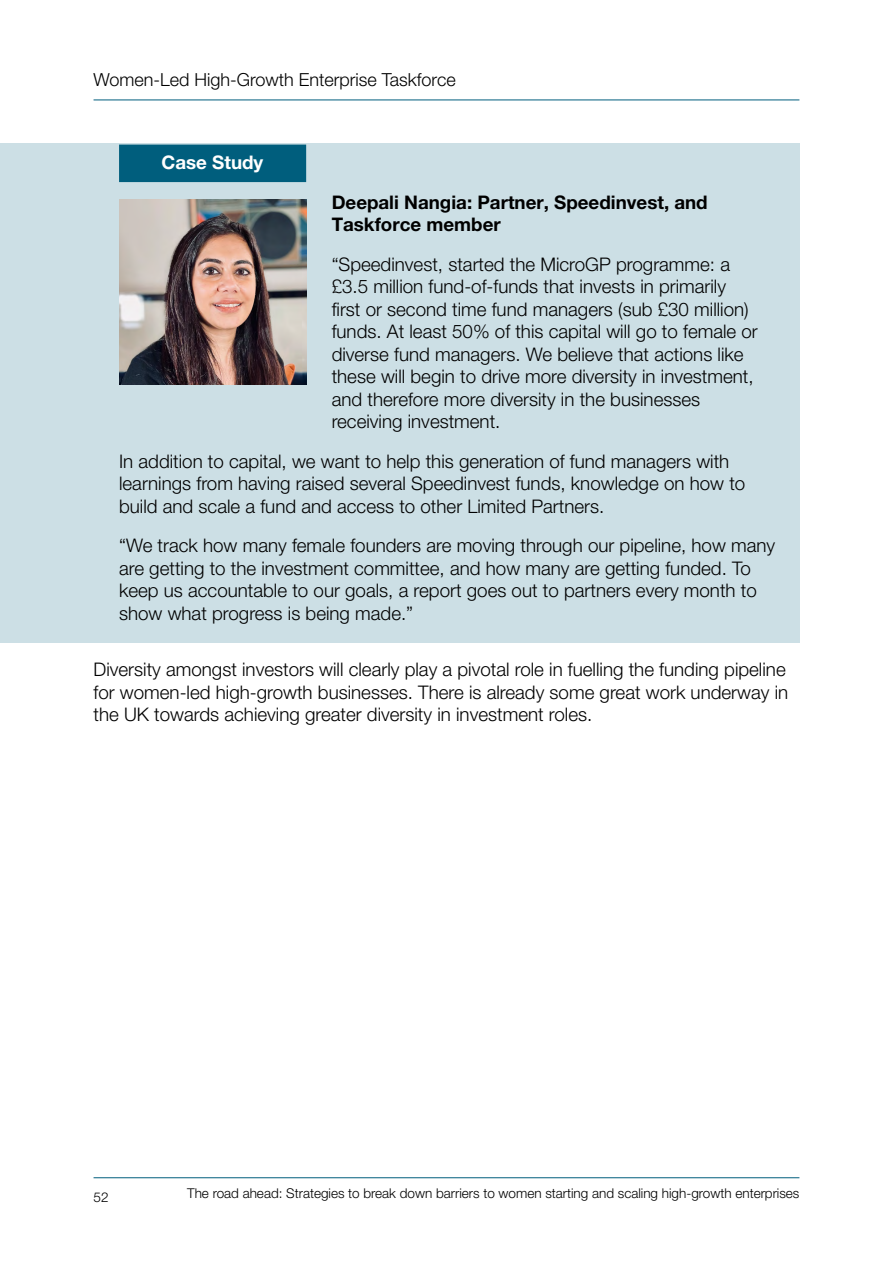
<style>
.page{position:relative;width:893px;height:1263px;background:#fff}
.page>*{position:absolute;margin:0;border:0;box-sizing:border-box;transform-origin:0 0}
.Case_Study_text_Left{font:300 18.75px/22.5px "Helvetica Neue LT Pro";color:#000}
.Case_Study_text_last_Left{font:300 18.75px/22.5px "Helvetica Neue LT Pro";color:#000}
.Body_Copy_greps{font:300 18.75px/22.5px "Helvetica Neue LT Pro";color:#000}
.Case_Study_tint_heading_Left{font:700 18.75px/22.5px "Helvetica Neue LT Pro";color:#000}
.Case_study_heading_Left{font:700 18.75px "Helvetica Neue LT Pro";color:#fff}
.t1{font:300 18px "Helvetica Neue LT Pro";color:#000}
.t2{font:300 13.5px "Helvetica Neue LT Pro";color:#000}
</style>
<div class="page">
<hr style="left:94px;top:100px;width:705px;height:1px;background:#005e7d">
<hr style="left:94px;top:1177px;width:705px;height:1px;background:#005e7d">
<div style="left:0;top:143px;width:799px;height:49px;background:#ccdfe5"></div>
<div style="left:119px;top:145px;width:187px;height:37px;background:#005e7d"></div>
<div style="left:0;top:183px;width:799px;height:66px;background:#ccdfe5"></div>
<div style="left:0;top:245px;width:799px;height:201px;background:#ccdfe5"></div>
<div style="left:0;top:442px;width:799px;height:89px;background:#ccdfe5"></div>
<div style="left:0;top:526px;width:799px;height:116px;background:#ccdfe5"></div>
<img style="left:119px;top:200px;width:187px;height:185px">
<p class="t1" style="left:94px;top:68px;width:364px">Women-Led High-Growth Enterprise Taskforce</p>
<p class="Case_study_heading_Left" style="left:162px;top:151px;width:103px">Case Study</p>
<p class="Case_Study_tint_heading_Left" style="left:332px;top:190px;width:378px">Deepali Nangia: Partner, Speedinvest, and<br>Taskforce member</p>
<p class="Case_Study_text_Left" style="left:332px;top:253px;width:428px">“Speedinvest, started the MicroGP programme: a £3.5 million fund-of-funds that invests in primarily first or second time fund managers (sub £30 million) funds. At least 50% of this capital will go to female or diverse fund managers. We believe that actions like these will begin to drive more diversity in investment, and therefore more diversity in the businesses receiving investment.</p>
<p class="Case_Study_text_Left" style="left:119px;top:450px;width:628px">In addition to capital, we want to help this generation of fund managers with learnings from having raised several Speedinvest funds, knowledge on how to build and scale a fund and access to other Limited Partners.</p>
<p class="Case_Study_text_last_Left" style="left:119px;top:534px;width:658px">“We track how many female founders are moving through our pipeline, how many are getting to the investment committee, and how many are getting funded. To keep us accountable to our goals, a report goes out to partners every month to show what progress is being made.”</p>
<p class="Body_Copy_greps" style="left:94px;top:658px;width:696px">Diversity amongst investors will clearly play a pivotal role in fuelling the funding pipeline for women-led high-growth businesses. There is already some great work underway in the UK towards achieving greater diversity in investment roles.</p>
<p class="t2" style="left:94px;top:1188px;width:17px">52</p>
<p class="t2" style="left:187px;top:1185px;width:614px">The road ahead: Strategies to break down barriers to women starting and scaling high-growth enterprises</p>
</div>
